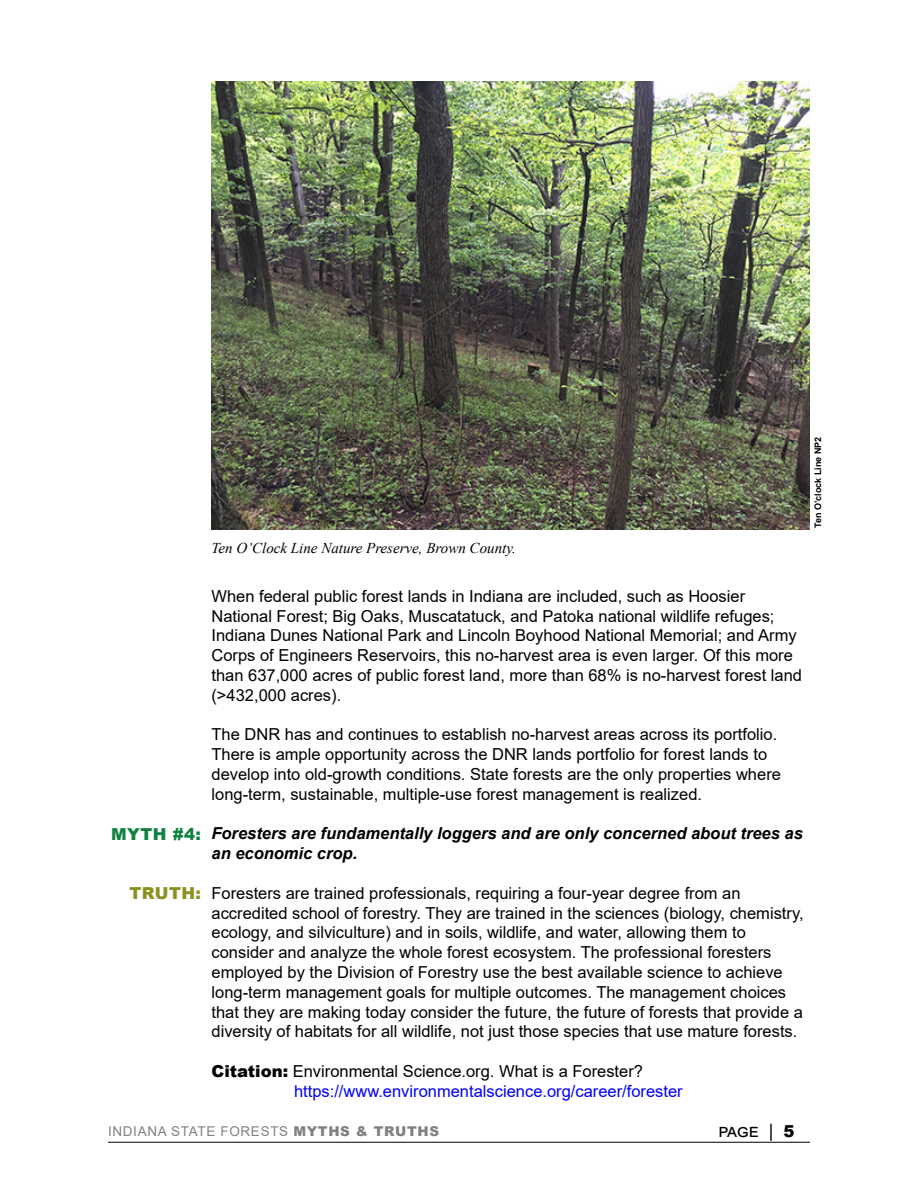
<style>
.page{position:relative;width:918px;height:1188px;background:#fff}
.page>*{position:absolute;margin:0;border:0;box-sizing:border-box;transform-origin:0 0}
.t1{font:18px "Arial";color:#000}
.t2{font:16.5px/19.8px "Arial";color:#000}
.t3{font:italic 700 16.5px/19.8px "Arial";color:#000}
.t4{font:16.5px "Arial";color:#00f}
.t5{font:900 16.5px "Arial";color:#0f8140}
.t6{font:900 16.5px "Arial";letter-spacing:.025em;color:#8c9122}
.t7{font:italic 15px "Times New Roman";color:#000}
.t8{font:13.5px "Arial";letter-spacing:.05em;color:#000}
.t9{font:700 9px "Arial";color:#000}
.s1{font-weight:900}
.s2{font-weight:900;font-size:16.5px}
</style>
<div class="page">
<hr style="left:108px;top:1142px;width:702px;height:1px;background:#000">
<img style="left:212px;top:81px;width:598px;height:449px">
<p class="t7" style="left:212px;top:538px;width:306px">Ten O’Clock Line Nature Preserve, Brown County.</p>
<p class="t9" style="left:812px;top:528px;width:93px;rotate:-90deg">Ten O’clock Line NP2</p>
<p class="t2" style="left:212px;top:586px;width:592px">When federal public forest lands in Indiana are included, such as Hoosier National Forest; Big Oaks, Muscatatuck, and Patoka national wildlife refuges; Indiana Dunes National Park and Lincoln Boyhood National Memorial; and Army Corps of Engineers Reservoirs, this no-harvest area is even larger. Of this more than 637,000 acres of public forest land, more than 68% is no-harvest forest land (&gt;432,000 acres).</p>
<p class="t2" style="left:212px;top:725px;width:571px">The DNR has and continues to establish no-harvest areas across its portfolio.<br>There is ample opportunity across the DNR lands portfolio for forest lands to develop into old-growth conditions. State forests are the only properties where long-term, sustainable, multiple-use forest management is realized.</p>
<p class="t3" style="left:212px;top:824px;width:593px">Foresters are fundamentally loggers and are only concerned about trees as an economic crop.</p>
<p class="t2" style="left:212px;top:883px;width:594px">Foresters are trained professionals, requiring a four-year degree from an accredited school of forestry. They are trained in the sciences (biology, chemistry, ecology, and silviculture) and in soils, wildlife, and water, allowing them to consider and analyze the whole forest ecosystem. The professional foresters employed by the Division of Forestry use the best available science to achieve long-term management goals for multiple outcomes. The management choices that they are making today consider the future, the future of forests that provide a diversity of habitats for all wildlife, not just those species that use mature forests.</p>
<p class="t2" style="left:212px;top:1061px;width:433px"><span class="s1">Citation:</span> Environmental Science.org. What is a Forester?</p>
<p class="t4" style="left:294px;top:1080px;width:390px">https://www.environmentalscience.org/career/forester</p>
<p class="t8" style="left:108px;top:1122px;width:333px">INDIANA STATE FORESTS <span class="s1">MYTHS &amp; TRUTHS</span></p>
<p class="t1" style="left:718px;top:1118px;width:78px">page | <span class="s2">5</span></p>
<p class="t5" style="left:111px;top:822px;width:91px">MYTH #4:</p>
<p class="t6" style="left:130px;top:882px;width:73px">TRUTH:</p>
</div>
